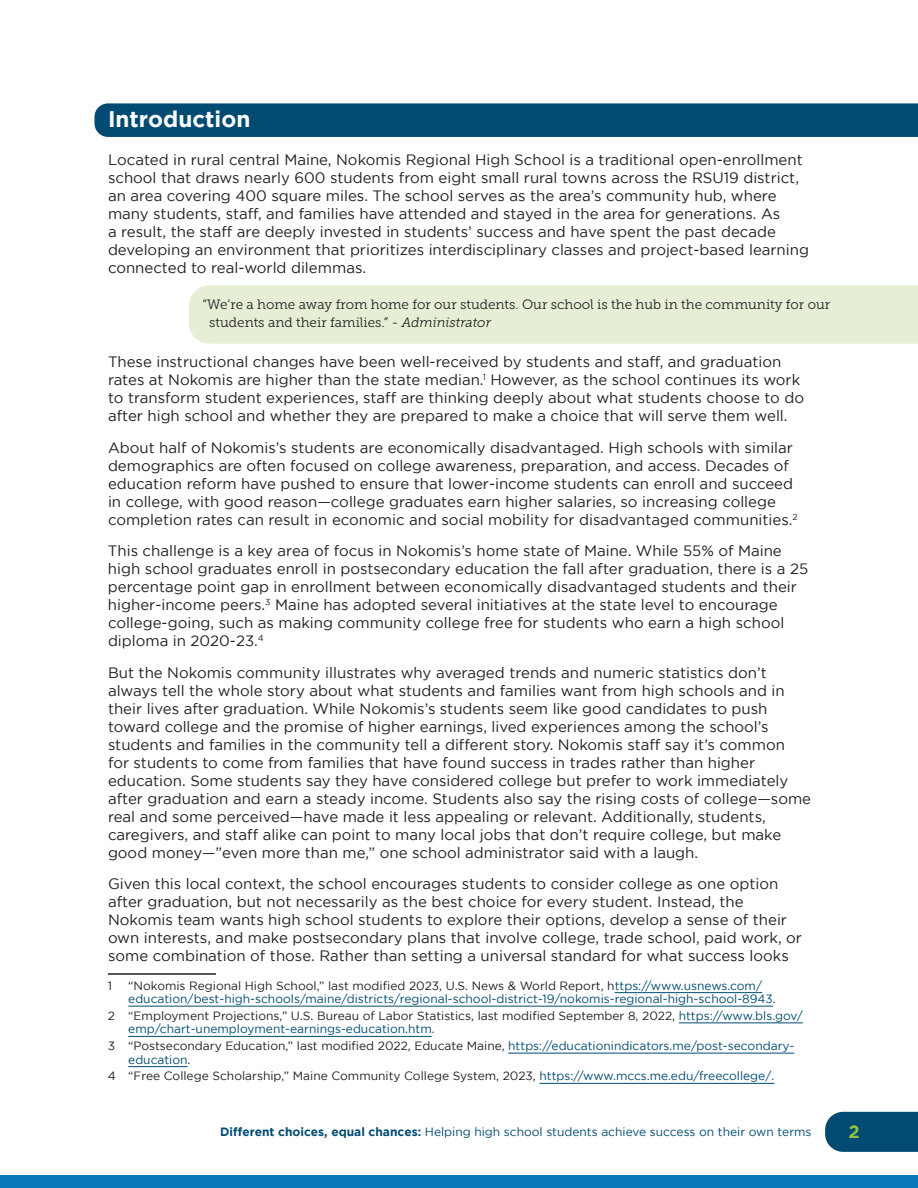
<style>
.page{position:relative;width:918px;height:1188px;background:#fff}
.page>*{position:absolute;margin:0;border:0;box-sizing:border-box;transform-origin:0 0}
.t1{font:700 22.5px "Gotham";color:#fff}
.t2{font:700 18px "Gotham";color:#90c143}
.t3{font:15px/18px "Gotham";color:#231f20}
.t4{font:13.5px/18px "Museo Slab 300";color:#231f20}
.t5{font:12px/13.5px "Gotham";color:#231f20}
.t6{font:12px/13.5px "Gotham";color:#014b72}
.s1{font-style:italic}
.s2{color:#231f20}
.s3{color:#014b72}
.s4{font-weight:700}
</style>
<div class="page">
<div style="left:825px;top:1112px;width:93px;height:40px;background:#014b72"></div>
<div style="left:0;top:1176px;width:918px;height:12px;background:#0a78b9"></div>
<div style="left:94px;top:103px;width:824px;height:34px;background:#014b72"></div>
<hr style="left:108px;top:973px;width:108px;height:2px;background:#231f20">
<hr style="left:615px;top:992px;width:147px;height:1px;background:#014b72">
<hr style="left:128px;top:1006px;width:645px;height:1px;background:#014b72">
<hr style="left:679px;top:1023px;width:124px;height:1px;background:#014b72">
<hr style="left:128px;top:1036px;width:304px;height:1px;background:#014b72">
<hr style="left:508px;top:1053px;width:286px;height:1px;background:#014b72">
<hr style="left:128px;top:1066px;width:60px;height:1px;background:#014b72">
<hr style="left:539px;top:1083px;width:235px;height:1px;background:#014b72">
<div style="left:189px;top:285px;width:729px;height:59px;background:#e5efd5"></div>
<h1 class="t1" style="left:108px;top:106px;width:144px">Introduction</h1>
<p class="t3" style="left:108px;top:150px;width:703px">Located in rural central Maine, Nokomis Regional High School is a traditional open-enrollment school that draws nearly 600 students from eight small rural towns across the RSU19 district, an area covering 400 square miles. The school serves as the area’s community hub, where many students, staff, and families have attended and stayed in the area for generations. As<br>a result, the staff are deeply invested in students’ success and have spent the past decade developing an environment that prioritizes interdisciplinary classes and project-based learning connected to real-world dilemmas.</p>
<p class="t4" style="left:209px;top:295px;width:622px;text-indent:-7px">“We’re a home away from home for our students. Our school is the hub in the community for our students and their families.” <span class="s1">- Administrator</span></p>
<p class="t3" style="left:108px;top:353px;width:698px">These instructional changes have been well-received by students and staff, and graduation rates at Nokomis are higher than the state median.<sup>1</sup> However, as the school continues its work to transform student experiences, staff are thinking deeply about what students choose to do after high school and whether they are prepared to make a choice that will serve them well.</p>
<p class="t3" style="left:108px;top:438px;width:691px">About half of Nokomis’s students are economically disadvantaged. High schools with similar demographics are often focused on college awareness, preparation, and access. Decades of education reform have pushed to ensure that lower-income students can enroll and succeed in college, with good reason—college graduates earn higher salaries, so increasing college completion rates can result in economic and social mobility for disadvantaged communities.<sup>2</sup></p>
<p class="t3" style="left:108px;top:542px;width:702px">This challenge is a key area of focus in Nokomis’s home state of Maine. While 55% of Maine high school graduates enroll in postsecondary education the fall after graduation, there is a 25 percentage point gap in enrollment between economically disadvantaged students and their higher-income peers.<sup>3</sup> Maine has adopted several initiatives at the state level to encourage college-going, such as making community college free for students who earn a high school diploma in 2020-23.<sup>4</sup></p>
<p class="t3" style="left:108px;top:663px;width:705px">But the Nokomis community illustrates why averaged trends and numeric statistics don’t always tell the whole story about what students and families want from high schools and in their lives after graduation. While Nokomis’s students seem like good candidates to push toward college and the promise of higher earnings, lived experiences among the school’s students and families in the community tell a different story. Nokomis staff say it’s common<br>for students to come from families that have found success in trades rather than higher education. Some students say they have considered college but prefer to work immediately after graduation and earn a steady income. Students also say the rising costs of college—some real and some perceived—have made it less appealing or relevant. Additionally, students, caregivers, and staff alike can point to many local jobs that don’t require college, but make good money—”even more than me,” one school administrator said with a laugh.</p>
<p class="t3" style="left:108px;top:875px;width:696px">Given this local context, the school encourages students to consider college as one option after graduation, but not necessarily as the best choice for every student. Instead, the Nokomis team wants high school students to explore their options, develop a sense of their own interests, and make postsecondary plans that involve college, trade school, paid work, or some combination of those. Rather than setting a universal standard for what success looks</p>
<p class="t5" style="left:108px;top:978px;width:6px">1</p>
<p class="t6" style="left:128px;top:978px;width:649px"><span class="s2">“Nokomis Regional High School,” last modified 2023, U.S. News &amp; World Report, h</span>ttps://www.usnews.com/ education/best-high-schools/maine/districts/regional-school-district-19/nokomis-regional-high-school-8943<span class="s2">.</span></p>
<p class="t5" style="left:128px;top:1009px;width:676px;text-indent:-20px">2 “Employment Projections,” U.S. Bureau of Labor Statistics, last modified September 8, 2022, <span class="s3">https://www.bls.gov/ emp/chart-unemployment-earnings-education.htm</span>.</p>
<p class="t5" style="left:128px;top:1039px;width:668px;text-indent:-20px">3 “Postsecondary Education,” last modified 2022, Educate Maine, <span class="s3">https://educationindicators.me/post-secondary&shy;education</span>.</p>
<p class="t5" style="left:108px;top:1069px;width:668px">4 “Free College Scholarship,” Maine Community College System, 2023, <span class="s3">https://www.mccs.me.edu/freecollege/.</span></p>
<p class="t6" style="left:220px;top:1125px;width:593px"><span class="s4">Different choices, equal chances:</span> Helping high school students achieve success on their own terms</p>
<p class="t2" style="left:848px;top:1121px;width:13px">2</p>
</div>
